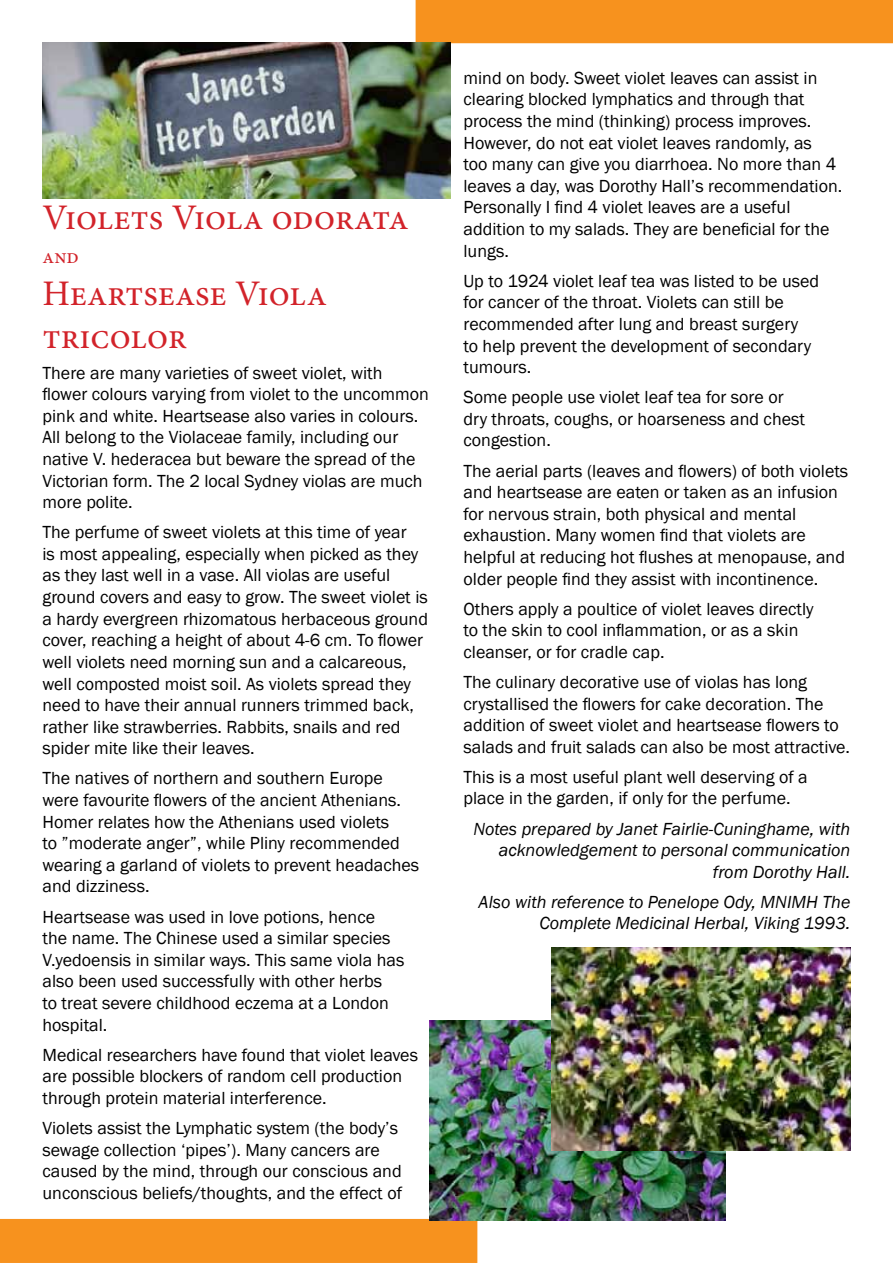
<style>
.page{position:relative;width:893px;height:1263px;background:#fff}
.page>*{position:absolute;margin:0;border:0;box-sizing:border-box;transform-origin:0 0}
.t1{font:36px/43.2px "Minion Pro";letter-spacing:-.005em;color:#d2232a}
.t2{font:21px "Minion Pro";color:#d2232a}
.t3{font:18px/21.6px "Franklin Gothic";color:#000}
.t4{font:italic 18px/21.6px "Franklin Gothic";color:#000;text-align:right}
</style>
<div class="page">
<div style="left:416px;top:0;width:477px;height:42px;background:#f7921e"></div>
<div style="left:416px;top:0;width:477px;height:43px;border:2px solid #f7921e"></div>
<div style="left:0;top:1220px;width:477px;height:42px;background:#f7921e"></div>
<div style="left:0;top:1219px;width:477px;height:44px;border:2px solid #f7921e"></div>
<img style="left:43px;top:43px;width:408px;height:156px">
<img style="left:429px;top:1020px;width:296px;height:200px">
<img style="left:552px;top:947px;width:298px;height:203px">
<h1 class="t1" style="left:43px;top:196px;width:368px">Violets Viola odorata</h1>
<p class="t2" style="left:43px;top:242px;width:38px">and</p>
<h1 class="t1" style="left:43px;top:272px;width:286px">Heartsease Viola tricolor</h1>
<p class="t3" style="left:43px;top:362px;width:388px">There are many varieties of sweet violet, with flower colours varying from violet to the uncommon pink and white. Heartsease also varies in colours.<br>All belong to the Violaceae family, including our native V. hederacea but beware the spread of the Victorian form. The 2 local Sydney violas are much more polite.</p>
<p class="t3" style="left:43px;top:522px;width:387px">The perfume of sweet violets at this time of year<br>is most appealing, especially when picked as they as they last well in a vase. All violas are useful ground covers and easy to grow. The sweet violet is a hardy evergreen rhizomatous herbaceous ground cover, reaching a height of about 4-6 cm. To flower well violets need morning sun and a calcareous, well composted moist soil. As violets spread they need to have their annual runners trimmed back, rather like strawberries. Rabbits, snails and red spider mite like their leaves.</p>
<p class="t3" style="left:43px;top:768px;width:378px">The natives of northern and southern Europe were favourite flowers of the ancient Athenians.<br>Homer relates how the Athenians used violets<br>to ”moderate anger”, while Pliny recommended wearing a garland of violets to prevent headaches and dizziness.</p>
<p class="t3" style="left:43px;top:906px;width:363px">Heartsease was used in love potions, hence<br>the name. The Chinese used a similar species V.yedoensis in similar ways. This same viola has also been used successfully with other herbs<br>to treat severe childhood eczema at a London hospital.</p>
<p class="t3" style="left:43px;top:1044px;width:377px">Medical researchers have found that violet leaves are possible blockers of random cell production through protein material interference.</p>
<p class="t3" style="left:43px;top:1117px;width:361px">Violets assist the Lymphatic system (the body’s sewage collection ‘pipes’). Many cancers are caused by the mind, through our conscious and unconscious beliefs/thoughts, and the effect of</p>
<p class="t3" style="left:463px;top:67px;width:380px">mind on body. Sweet violet leaves can assist in clearing blocked lymphatics and through that process the mind (thinking) process improves.<br>However, do not eat violet leaves randomly, as<br>too many can give you diarrhoea. No more than 4 leaves a day, was Dorothy Hall’s recommendation.<br>Personally I find 4 violet leaves are a useful addition to my salads. They are beneficial for the lungs.</p>
<p class="t3" style="left:463px;top:270px;width:357px">Up to 1924 violet leaf tea was listed to be used for cancer of the throat. Violets can still be recommended after lung and breast surgery<br>to help prevent the development of secondary tumours.</p>
<p class="t3" style="left:463px;top:387px;width:343px">Some people use violet leaf tea for sore or dry throats, coughs, or hoarseness and chest congestion.</p>
<p class="t3" style="left:463px;top:460px;width:386px">The aerial parts (leaves and flowers) of both violets and heartsease are eaten or taken as an infusion for nervous strain, both physical and mental exhaustion. Many women find that violets are helpful at reducing hot flushes at menopause, and older people find they assist with incontinence.</p>
<p class="t3" style="left:463px;top:598px;width:352px">Others apply a poultice of violet leaves directly to the skin to cool inflammation, or as a skin cleanser, or for cradle cap.</p>
<p class="t3" style="left:463px;top:671px;width:388px">The culinary decorative use of violas has long crystallised the flowers for cake decoration. The addition of sweet violet and heartsease flowers to salads and fruit salads can also be most attractive.</p>
<p class="t3" style="left:463px;top:766px;width:346px">This is a most useful plant well deserving of a place in the garden, if only for the perfume.</p>
<p class="t4" style="left:473px;top:818px;width:378px">Notes prepared by Janet Fairlie-Cuninghame, with acknowledgement to personal communication from Dorothy Hall.</p>
<p class="t4" style="left:479px;top:891px;width:373px">Also with reference to Penelope Ody, MNIMH The<br>Complete Medicinal Herbal, Viking 1993.</p>
</div>
